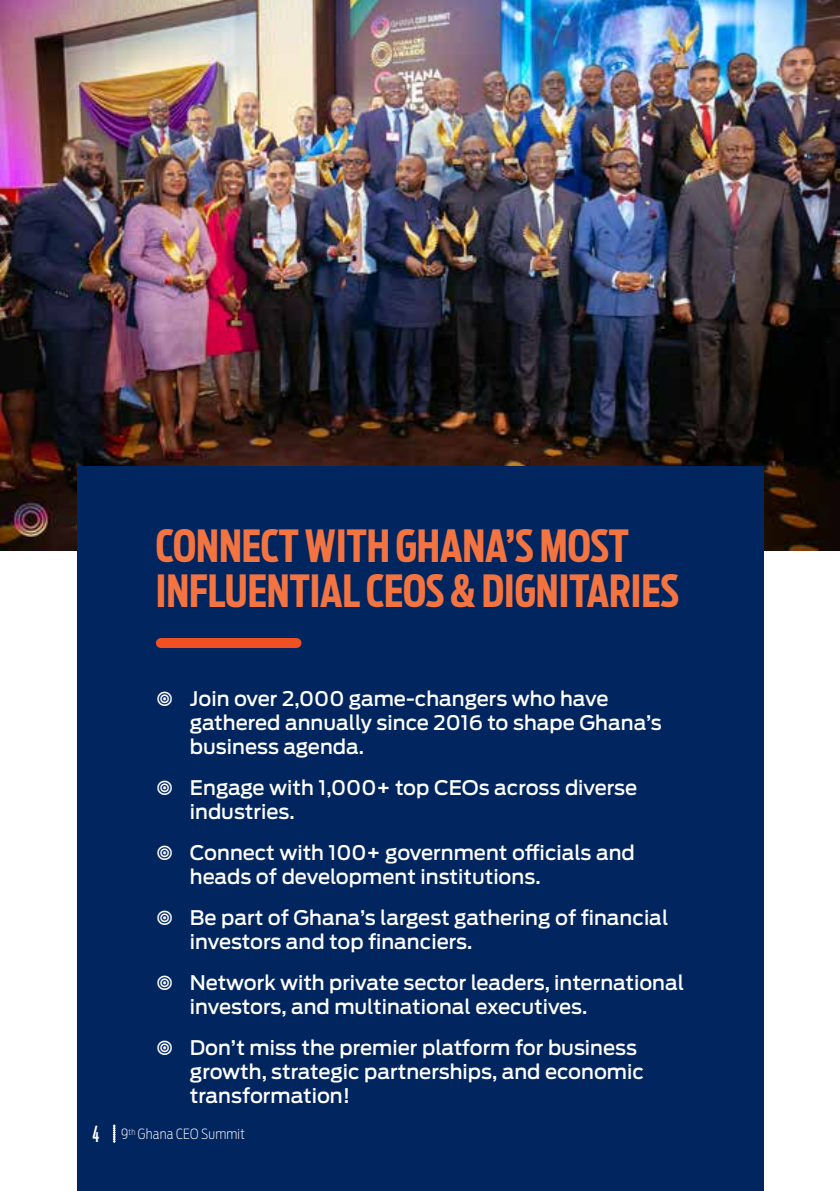
<style>
.page{position:relative;width:840px;height:1191px;background:#fff}
.page>*{position:absolute;margin:0;border:0;box-sizing:border-box;transform-origin:0 0}
.t1{font:700 44px/44.8px "Antenna Extra Cond";color:#f37441}
.t2{font:500 20px/24px "Ford Antenna";color:#fff}
.t3{font:200 14px "Ford Antenna Cond";letter-spacing:.015em;color:#fff}
.s1{font-family:"Antenna Comp";font-weight:500;font-size:22px}
</style>
<div class="page">
<img style="left:0;top:0;width:839px;height:550px">
<div style="left:77px;top:466px;width:686px;height:725px;background:#00255f"></div>
<div style="left:161px;top:638px;width:135px;height:10px;background:#f05123"></div>
<svg style="left:113px;top:1124px;width:2px;height:18px"></svg>
<h1 class="t1" style="left:156px;top:523px;width:525px">CONNECT WITH GHANA’S MOST<br>INFLUENTIAL CEOS &amp; DIGNITARIES</h1>
<p class="t2" style="left:190px;top:684px;width:473px">Join over 2,000 game-changers who have gathered annually since 2016 to shape Ghana’s business agenda.</p>
<p class="t2" style="left:190px;top:773px;width:449px">Engage with 1,000+ top CEOs across diverse industries.</p>
<p class="t2" style="left:190px;top:838px;width:446px">Connect with 100+ government officials and heads of development institutions.</p>
<p class="t2" style="left:190px;top:903px;width:479px">Be part of Ghana’s largest gathering of financial investors and top financiers.</p>
<p class="t2" style="left:190px;top:968px;width:495px">Network with private sector leaders, international investors, and multinational executives.</p>
<p class="t2" style="left:190px;top:1033px;width:455px">Don’t miss the premier platform for business growth, strategic partnerships, and economic transformation!</p>
<p class="t3" style="left:93px;top:1122px;width:154px"><span class="s1">4</span> 9<sup>th</sup> Ghana CEO Summit</p>
</div>
